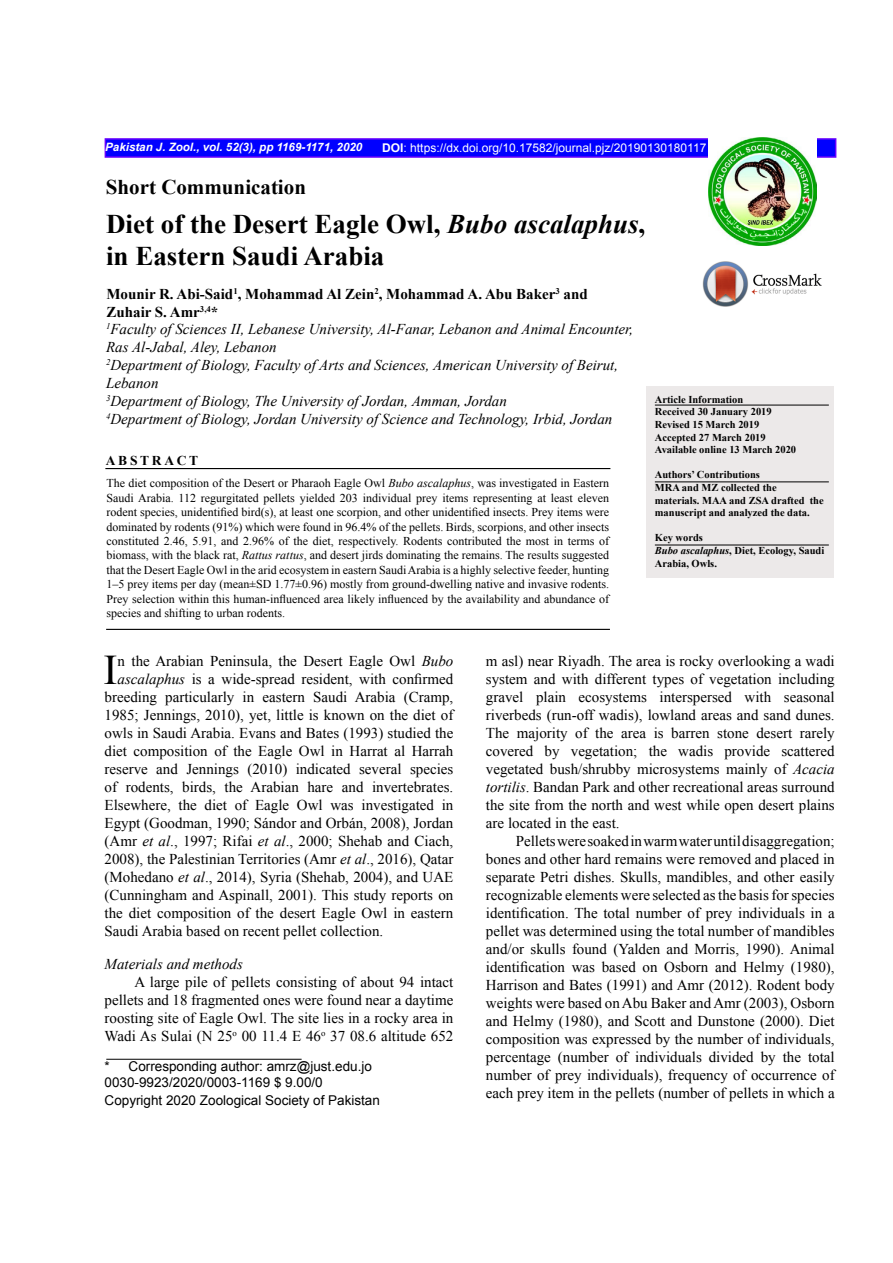
<style>
.page{position:relative;width:893px;height:1263px;background:#fff}
.page>*{position:absolute;margin:0;border:0;box-sizing:border-box;transform-origin:0 0}
.t1{font:42.15px "Times New Roman";color:#000}
.t2{font:700 27px/32.4px "Times New Roman";color:#000}
.t3{font:700 21px "Times New Roman";color:#000}
.t4{font:15px/18px "Times New Roman";color:#000;text-align:justify}
.t5{font:italic 15px/17.9px "Times New Roman";color:#000}
.t6{font:13.5px/15.6px "Arial";color:#000}
.t7{font:700 13.5px "Times New Roman";letter-spacing:.2em;color:#000}
.t8{font:12px/14.4px "Times New Roman";color:#000;text-align:justify}
.t9{font:12px "Arial";color:#fff}
.t10{font:italic 700 11.55px "Arial";color:#fff}
.t11{font:700 10.5px/12.6px "Times New Roman";color:#000}
.s1{font-weight:700}
.s2{font-style:italic}
.s3{font-weight:700;font-style:normal}
</style>
<div class="page">
<img style="left:702px;top:261px;width:120px;height:45px">
<div style="left:105px;top:138px;width:731px;height:20px;background:#00f;border:2px solid #60f"></div>
<img style="left:708px;top:138px;width:108px;height:108px">
<div style="left:646px;top:386px;width:187px;height:191px;background:#ece9e9"></div>
<hr style="left:655px;top:481px;width:174px;height:1px;background:#000">
<hr style="left:655px;top:545px;width:174px;height:1px;background:#000">
<hr style="left:105px;top:468px;width:505px;height:1px;background:#000">
<hr style="left:106px;top:629px;width:504px;height:1px;background:#000">
<hr style="left:655px;top:405px;width:174px;height:1px;background:#000">
<hr style="left:106px;top:1059px;width:196px;height:1px;background:#000">
<p class="t10" style="left:105px;top:139px;width:259px">Pakistan J. Zool., vol. 52(3), pp 1169-1171, 2020</p>
<p class="t9" style="left:382px;top:140px;width:326px"><span class="s1">DOI</span>: https://dx.doi.org/10.17582/journal.pjz/20190130180117</p>
<h3 class="t3" style="left:106px;top:173px;width:202px">Short Communication</h3>
<h2 class="t2" style="left:106px;top:207px;width:541px">Diet of the Desert Eagle Owl, <span class="s2">Bubo ascalaphus</span>, in Eastern Saudi Arabia</h2>
<p class="t5" style="left:106px;top:285px;width:529px"><span class="s3">Mounir R. Abi-Said</span><sup>1</sup><span class="s3">, Mohammad Al Zein</span><sup>2</sup><span class="s3">, Mohammad A. Abu Baker</span><sup>3</sup> <span class="s3">and Zuhair S. Amr</span><sup>3,4</sup><span class="s3">*<br></span><sup>1</sup>Faculty of Sciences II, Lebanese University, Al-Fanar, Lebanon and Animal Encounter, Ras Al-Jabal, Aley, Lebanon<br><sup>2</sup>Department of Biology, Faculty of Arts and Sciences, American University of Beirut, Lebanon<br><sup>3</sup>Department of Biology, The University of Jordan, Amman, Jordan<br><sup>4</sup>Department of Biology, Jordan University of Science and Technology, Irbid, Jordan</p>
<p class="t11" style="left:655px;top:393px;width:143px">Article Information<br>Received 30 January 2019<br>Revised 15 March 2019<br>Accepted 27 March 2019<br>Available online 13 March 2020</p>
<p class="t11" style="left:655px;top:468px;width:170px">Authors’ Contributions<br>MRA and MZ collected the materials. MAA and ZSA drafted the manuscript and analyzed the data.</p>
<p class="t11" style="left:655px;top:531px;width:171px">Key words<br><span class="s2">Bubo ascalaphus</span>, Diet, Ecology, Saudi<br>Arabia, Owls.</p>
<p class="t7" style="left:106px;top:452px;width:94px">ABSTRACT</p>
<p class="t8" style="left:107px;top:476px;width:504px">The diet composition of the Desert or Pharaoh Eagle Owl <span class="s2">Bubo ascalaphus</span>, was investigated in Eastern Saudi Arabia. 112 regurgitated pellets yielded 203 individual prey items representing at least eleven rodent species, unidentified bird(s), at least one scorpion, and other unidentified insects. Prey items were dominated by rodents (91%) which were found in 96.4% of the pellets. Birds, scorpions, and other insects constituted 2.46, 5.91, and 2.96% of the diet, respectively. Rodents contributed the most in terms of biomass, with the black rat, <span class="s2">Rattus rattus</span>, and desert jirds dominating the remains. The results suggested that the Desert Eagle Owl in the arid ecosystem in eastern Saudi Arabia is a highly selective feeder, hunting 1–5 prey items per day (mean±SD 1.77±0.96) mostly from ground-dwelling native and invasive rodents.<br>Prey selection within this human-influenced area likely influenced by the availability and abundance of species and shifting to urban rodents.</p>
<h1 class="t1" style="left:104px;top:642px;width:16px">I</h1>
<p class="t4" style="left:118px;top:652px;width:337px">n the Arabian Peninsula, the Desert Eagle Owl <span class="s2">Bubo</span></p>
<p class="t4" style="left:486px;top:652px;width:350px">m asl) near Riyadh. The area is rocky overlooking a wadi system and with different types of vegetation including gravel plain ecosystems interspersed with seasonal riverbeds (run-off wadis), lowland areas and sand dunes.<br>The majority of the area is barren stone desert rarely covered by vegetation; the wadis provide scattered vegetated bush/shrubby microsystems mainly of <span class="s2">Acacia tortilis</span>. Bandan Park and other recreational areas surround the site from the north and west while open desert plains are located in the east.</p>
<p class="t4" style="left:486px;top:832px;width:350px;text-indent:30px">Pellets were soaked in warm water until disaggregation; bones and other hard remains were removed and placed in separate Petri dishes. Skulls, mandibles, and other easily recognizable elements were selected as the basis for species identification. The total number of prey individuals in a pellet was determined using the total number of mandibles and/or skulls found (Yalden and Morris, 1990). Animal identification was based on Osborn and Helmy (1980), Harrison and Bates (1991) and Amr (2012). Rodent body weights were based on Abu Baker and Amr (2003), Osborn and Helmy (1980), and Scott and Dunstone (2000). Diet composition was expressed by the number of individuals, percentage (number of individuals divided by the total number of prey individuals), frequency of occurrence of each prey item in the pellets (number of pellets in which a</p>
<p class="t4" style="left:118px;top:670px;width:337px"><span class="s2">ascalaphus</span> is a wide-spread resident, with confirmed</p>
<p class="t4" style="left:105px;top:688px;width:350px">breeding particularly in eastern Saudi Arabia (Cramp,</p>
<p class="t4" style="left:105px;top:706px;width:350px">1985; Jennings, 2010), yet, little is known on the diet of</p>
<p class="t4" style="left:105px;top:724px;width:350px">owls in Saudi Arabia. Evans and Bates (1993) studied the</p>
<p class="t4" style="left:105px;top:742px;width:350px">diet composition of the Eagle Owl in Harrat al Harrah</p>
<p class="t4" style="left:105px;top:760px;width:350px">reserve and Jennings (2010) indicated several species</p>
<p class="t4" style="left:105px;top:778px;width:350px">of rodents, birds, the Arabian hare and invertebrates.</p>
<p class="t4" style="left:105px;top:796px;width:350px">Elsewhere, the diet of Eagle Owl was investigated in</p>
<p class="t4" style="left:105px;top:814px;width:350px">Egypt (Goodman, 1990; Sándor and Orbán, 2008), Jordan</p>
<p class="t4" style="left:105px;top:832px;width:350px">(Amr <span class="s2">et al</span>., 1997; Rifai <span class="s2">et al</span>., 2000; Shehab and Ciach,</p>
<p class="t4" style="left:105px;top:850px;width:350px">2008), the Palestinian Territories (Amr <span class="s2">et al</span>., 2016), Qatar</p>
<p class="t4" style="left:105px;top:868px;width:350px">(Mohedano <span class="s2">et al</span>., 2014), Syria (Shehab, 2004), and UAE</p>
<p class="t4" style="left:105px;top:886px;width:350px">(Cunningham and Aspinall, 2001). This study reports on</p>
<p class="t4" style="left:105px;top:904px;width:350px">the diet composition of the desert Eagle Owl in eastern</p>
<p class="t4" style="left:105px;top:922px;width:280px">Saudi Arabia based on recent pellet collection.</p>
<p class="t5" style="left:105px;top:954px;width:140px">Materials and methods</p>
<p class="t4" style="left:105px;top:972px;width:350px;text-indent:30px">A large pile of pellets consisting of about 94 intact pellets and 18 fragmented ones were found near a daytime roosting site of Eagle Owl. The site lies in a rocky area in Wadi As Sulai (N 25<sup>o</sup> 00 11.4 E 46<sup>o</sup> 37 08.6 altitude 652</p>
<p class="t6" style="left:105px;top:1059px;width:269px">* Corresponding author: amrz@just.edu.jo<br>0030-9923/2020/0003-1169 $ 9.00/0</p>
<p class="t6" style="left:105px;top:1092px;width:277px">Copyright 2020 Zoological Society of Pakistan</p>
</div>
